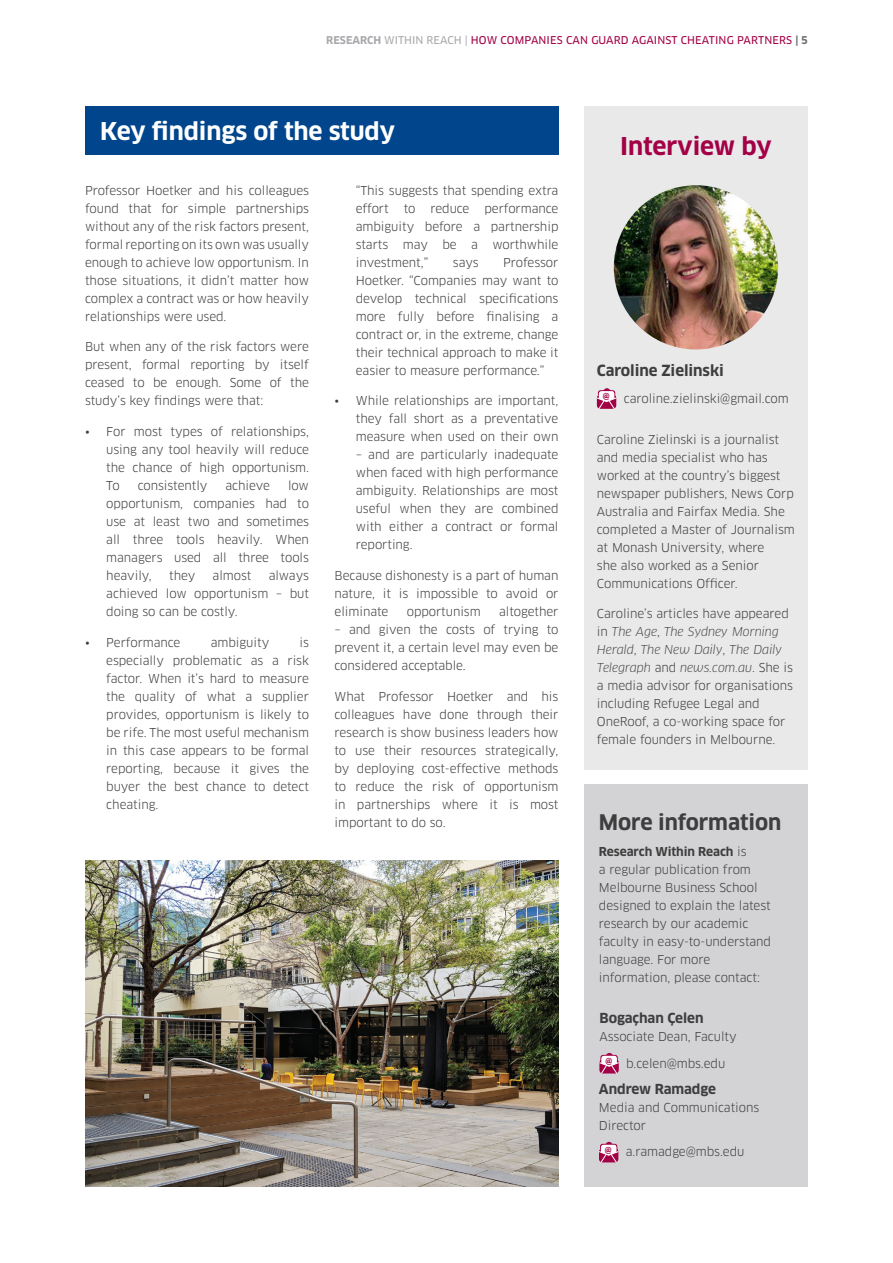
<style>
.page{position:relative;width:893px;height:1263px;background:#fff}
.page>*{position:absolute;margin:0;border:0;box-sizing:border-box;transform-origin:0 0}
.body_text{font:700 24px "Clan OT";letter-spacing:-.005em;color:#fff}
.body_text-2{font:700 24px "Clan OT";letter-spacing:-.005em;color:#a30146}
.body_text-3{font:700 21px "Clan OT";letter-spacing:-.005em;color:#3e3e3f}
.body_text-4{font:700 15px "Clan OT";letter-spacing:-.005em;color:#3e3e3f}
.body_text-5{font:700 13.5px "Clan OT";letter-spacing:-.005em;color:#3e3e3f}
.body_text-6{font:12px/18px "Clan OT";letter-spacing:-.005em;color:#3e3e3f;text-align:justify}
.t1{font:10.5px "Clan OT News";letter-spacing:.01em;color:#a30146}
.body_copy{font:700 7.65px "Clan OT";color:#a30146}
.s1{font-family:"Clan OT";font-weight:700;color:#a8a9ad}
.s2{color:#a8a9ad}
.s3{font-family:"Clan OT";font-weight:700;color:#6c6d70}
.s4{font-style:italic}
.s5{font-weight:700}
</style>
<div class="page">
<div style="left:584px;top:106px;width:224px;height:664px;background:#e9e9ea"></div>
<div style="left:584px;top:784px;width:224px;height:402px;background:#d3d3d5"></div>
<svg style="left:596px;top:388px;width:21px;height:21px"></svg>
<img style="left:614px;top:185px;width:164px;height:164px;border-radius:82px">
<svg style="left:599px;top:1141px;width:20px;height:22px"></svg>
<svg style="left:599px;top:1052px;width:20px;height:22px"></svg>
<div style="left:85px;top:106px;width:473px;height:49px;background:#01468c"></div>
<img style="left:85px;top:860px;width:473px;height:326px">
<p class="t1" style="left:326px;top:33px;width:483px"><span class="s1">RESEARCH</span> <span class="s2">WITHIN REACH |</span> HOW COMPANIES CAN GUARD AGAINST CHEATING PARTNERS <span class="s3">| 5</span></p>
<p class="body_text" style="left:100px;top:117px;width:297px">Key findings of the study</p>
<p class="body_text-6" style="left:85px;top:181px;width:225px">Professor Hoetker and his colleagues found that for simple partnerships without any of the risk factors present, formal reporting on its own was usually enough to achieve low opportunism. In those situations, it didn’t matter how complex a contract was or how heavily relationships were used.</p>
<p class="body_text-6" style="left:85px;top:338px;width:225px">But when any of the risk factors were present, formal reporting by itself ceased to be enough. Some of the study’s key findings were that:</p>
<p class="body_text-6" style="left:106px;top:423px;width:204px;text-indent:-21px">• For most types of relationships, using any tool heavily will reduce the chance of high opportunism.<br>To</p>
<p class="body_text-6" style="left:106px;top:477px;width:204px;text-indent:182px">low opportunism, companies had to use at least two and sometimes all three tools heavily. When managers used all three tools heavily,</p>
<p class="body_text-6" style="left:138px;top:477px;width:71px">consistently</p>
<p class="body_text-6" style="left:225px;top:477px;width:46px">achieve</p>
<p class="body_text-6" style="left:106px;top:567px;width:204px;text-indent:162px">always achieved low opportunism – but doing so can be costly.</p>
<p class="body_text-6" style="left:85px;top:633px;width:97px">• Performance</p>
<p class="body_text-6" style="left:211px;top:633px;width:60px">ambiguity</p>
<p class="body_text-6" style="left:169px;top:567px;width:28px">they</p>
<p class="body_text-6" style="left:213px;top:567px;width:40px">almost</p>
<p class="body_text-6" style="left:106px;top:633px;width:204px;text-indent:193px">is especially problematic as a risk factor. When it’s hard to measure the quality of what a supplier provides, opportunism is likely to be rife. The most useful mechanism in this case appears to be formal reporting, because it gives the buyer the best chance to detect cheating.</p>
<p class="body_text-6" style="left:356px;top:181px;width:204px">“This suggests that spending extra effort to reduce performance ambiguity before a partnership starts may be a worthwhile investment,”</p>
<p class="body_text-6" style="left:356px;top:253px;width:204px;text-indent:147px">Professor Hoetker. “Companies may want to develop technical specifications more fully before finalising a contract or, in the extreme, change their technical approach to make it easier to measure performance.”</p>
<p class="body_text-6" style="left:356px;top:392px;width:204px;text-indent:-21px">• While relationships are important, they fall short as a preventative measure when used on their own</p>
<p class="body_text-6" style="left:356px;top:446px;width:204px">– and are particularly inadequate when faced with high performance ambiguity. Relationships are most useful when they are combined with either a contract or formal reporting.</p>
<p class="body_text-6" style="left:334px;top:567px;width:225px">Because dishonesty is a part of human nature, it is impossible to avoid or eliminate</p>
<p class="body_text-6" style="left:453px;top:253px;width:27px">says</p>
<p class="body_text-6" style="left:407px;top:603px;width:76px">opportunism</p>
<p class="body_text-6" style="left:499px;top:603px;width:61px">altogether</p>
<p class="body_text-6" style="left:334px;top:621px;width:225px">– and given the costs of trying to prevent it, a certain level may even be considered acceptable.</p>
<p class="body_text-6" style="left:334px;top:687px;width:225px">What Professor Hoetker and his colleagues have done through their research is show business leaders how to use their resources strategically, by deploying cost-effective methods to reduce the risk of opportunism in partnerships where it is most important to do so.</p>
<p class="body_text-2" style="left:620px;top:132px;width:153px">Interview by</p>
<p class="body_text-4" style="left:597px;top:362px;width:129px">Caroline Zielinski</p>
<p class="body_copy" style="left:603px;top:392px;width:8px">@</p>
<p class="body_text-6" style="left:624px;top:389px;width:166px">caroline.zielinski@gmail.com</p>
<p class="body_text-6" style="left:597px;top:430px;width:199px;text-align:left">Caroline Zielinski is a journalist and media specialist who has worked at the country’s biggest newspaper publishers, News Corp<br>Australia and Fairfax Media. She completed a Master of Journalism at Monash University, where<br>she also worked as a Senior<br>Communications Officer.</p>
<p class="body_text-6" style="left:597px;top:605px;width:198px;text-align:left">Caroline’s articles have appeared in <span class="s4">The Age</span>, <span class="s4">The Sydney Morning<br>Herald</span>, <span class="s4">The New Daily</span>, <span class="s4">The Daily<br>Telegraph</span> and <span class="s4">news.com.au</span>. She is a media advisor for organisations including Refugee Legal and<br>OneRoof, a co-working space for female founders in Melbourne.</p>
<p class="body_text-3" style="left:599px;top:810px;width:184px">More information</p>
<p class="body_text-6" style="left:599px;top:843px;width:174px;text-align:left"><span class="s5">Research Within Reach</span> is<br>a regular publication from<br>Melbourne Business School designed to explain the latest research by our academic faculty in easy-to-understand language. For more information, please contact:</p>
<p class="body_text-5" style="left:599px;top:1010px;width:106px">Bogaçhan Çelen</p>
<p class="body_text-6" style="left:599px;top:1027px;width:139px">Associate Dean, Faculty</p>
<p class="body_copy" style="left:605px;top:1056px;width:8px">@</p>
<p class="body_text-6" style="left:626px;top:1054px;width:100px">b.celen@mbs.edu</p>
<p class="body_text-5" style="left:599px;top:1081px;width:119px">Andrew Ramadge</p>
<p class="body_text-6" style="left:599px;top:1098px;width:162px">Media and Communications<br>Director</p>
<p class="body_copy" style="left:605px;top:1145px;width:8px">@</p>
<p class="body_text-6" style="left:626px;top:1143px;width:120px">a.ramadge@mbs.edu</p>
</div>
